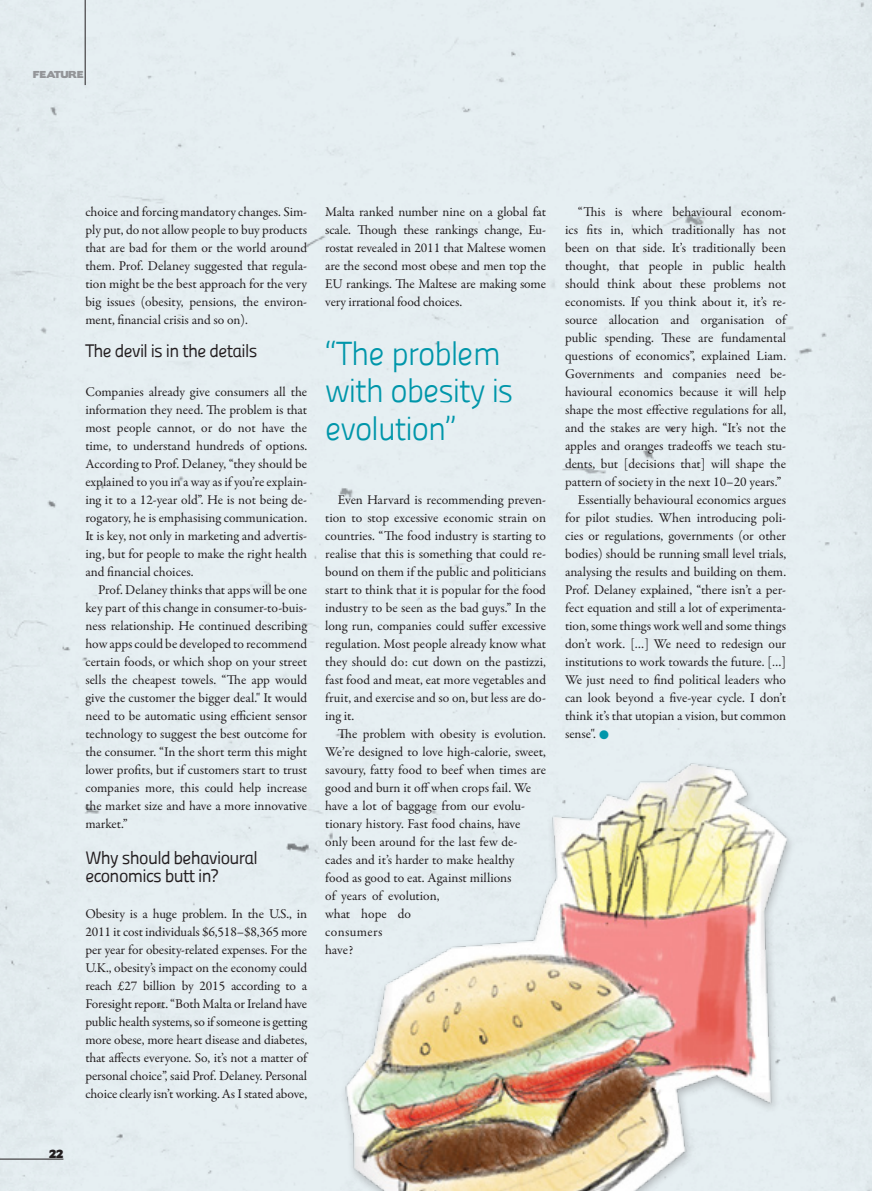
<style>
.page{position:relative;width:872px;height:1191px;background:#fff}
.page>*{position:absolute;margin:0;border:0;box-sizing:border-box;transform-origin:0 0}
.t1{font:33px/37.5px "Panefresco 250 wt";letter-spacing:-.04em;color:#0096aa}
.Subhead{font:18px/18px "Panefresco 400 wt";letter-spacing:-.04em;color:#231e20}
.t2{font:13.5px/18px "Garamond Premr Pro";color:#231e20;text-align:justify}
.t3{font:10.5px "Boris Black Bloxx";color:#231e20}
.t4{font:9px "Boris Black Bloxx";color:#939598}
.s1{font-family:"Boris Black Bloxx";font-size:25.5px;color:#0096aa}
</style>
<div class="page">
<hr style="left:85px;top:0;width:1px;height:85px;background:#231e20">
<hr style="left:0;top:1158px;width:63px;height:1px;background:#231e20">
<img style="left:337px;top:756px;width:468px;height:435px">
<p class="t4" style="left:33px;top:68px;width:52px">FEATURE</p>
<p class="t3" style="left:49px;top:1145px;width:16px">22</p>
<p class="t2" style="left:85px;top:203px;width:223px">choice and forcing mandatory changes. Sim&shy;ply put, do not allow people to buy products that are bad for them or the world around them. Prof. Delaney suggested that regula&shy;tion might be the best approach for the very big issues (obesity, pensions, the environ&shy;ment, financial crisis and so on).</p>
<p class="Subhead" style="left:85px;top:341px;width:174px">The devil is in the details</p>
<p class="t2" style="left:85px;top:383px;width:223px">Companies already give consumers all the information they need. The problem is that most people cannot, or do not have the time, to understand hundreds of options.<br>According to Prof. Delaney, “they should be explained to you in a way as if you’re explain&shy;ing it to a 12-year old”. He is not being de&shy;rogatory, he is emphasising communication.<br>It is key, not only in marketing and advertis&shy;ing, but for people to make the right health and financial choices.</p>
<p class="t2" style="left:85px;top:581px;width:223px;text-indent:13px">Prof. Delaney thinks that apps will be one key part of this change in consumer-to-buis&shy;ness relationship. He continued describing how apps could be developed to recommend certain foods, or which shop on your street sells the cheapest towels. “The app would give the customer the bigger deal." It would need to be automatic using efficient sensor technology to suggest the best outcome for the consumer. “In the short term this might lower profits, but if customers start to trust companies more, this could help increase the market size and have a more innovative market.”</p>
<p class="Subhead" style="left:85px;top:848px;width:174px">Why should behavioural economics butt in?</p>
<p class="t2" style="left:85px;top:905px;width:225px">Obesity is a huge problem. In the U.S., in 2011 it cost individuals $6,518–$8,365 more per year for obesity-related expenses. For the U.K., obesity’s impact on the economy could reach £27 billion by 2015 according to a Foresight report. “Both Malta or Ireland have public health systems, so if someone is getting more obese, more heart disease and diabetes, that affects everyone. So, it’s not a matter of personal choice”, said Prof. Delaney. Personal choice clearly isn’t working. As I stated above,</p>
<p class="t2" style="left:325px;top:203px;width:222px">Malta ranked number nine on a global fat scale. Though these rankings change, Eu&shy;rostat revealed in 2011 that Maltese women are the second most obese and men top the EU rankings. The Maltese are making some very irrational food choices.</p>
<p class="t1" style="left:325px;top:333px;width:190px">“The problem with obesity is evolution”</p>
<p class="t2" style="left:325px;top:491px;width:222px;text-indent:13px">Even Harvard is recommending preven&shy;tion to stop excessive economic strain on countries. “The food industry is starting to realise that this is something that could re&shy;bound on them if the public and politicians start to think that it is popular for the food industry to be seen as the bad guys.” In the long run, companies could suffer excessive regulation. Most people already know what they should do: cut down on the pastizzi, fast food and meat, eat more vegetables and fruit, and exercise and so on, but less are do&shy;ing it.</p>
<p class="t2" style="left:325px;top:725px;width:222px;text-align:left;text-indent:13px">The problem with obesity is evolution.<br>We’re designed to love high-calorie, sweet, savoury, fatty food to beef when times are good and burn it off when crops fail. We have a lot of baggage from our evolu&shy;tionary history. Fast food chains, have only been around for the last few de&shy;cades and it’s harder to make healthy<br>food as good to eat. Against millions<br>of years of evolution,<br>what hope do<br>consumers<br>have?</p>
<p class="t2" style="left:565px;top:203px;width:224px;text-indent:13px">“This is where behavioural econom&shy;ics fits in, which traditionally has not been on that side. It’s traditionally been thought, that people in public health should think about these problems not economists. If you think about it, it’s re&shy;source allocation and organisation of public spending. These are fundamental questions of economics”, explained Liam.<br>Governments and companies need be&shy;havioural economics because it will help shape the most effective regulations for all, and the stakes are very high. “It’s not the apples and oranges tradeoffs we teach stu&shy;dents, but [decisions that] will shape the pattern of society in the next 10–20 years.”</p>
<p class="t2" style="left:565px;top:491px;width:223px;text-indent:13px">Essentially behavioural economics argues for pilot studies. When introducing poli&shy;cies or regulations, governments (or other bodies) should be running small level trials, analysing the results and building on them.<br>Prof. Delaney explained, “there isn’t a per&shy;fect equation and still a lot of experimenta&shy;tion, some things work well and some things don’t work. […] We need to redesign our institutions to work towards the future. […] We just need to find political leaders who can look beyond a five-year cycle. I don’t think it’s that utopian a vision, but common sense". <span class="s1">•</span></p>
</div>
